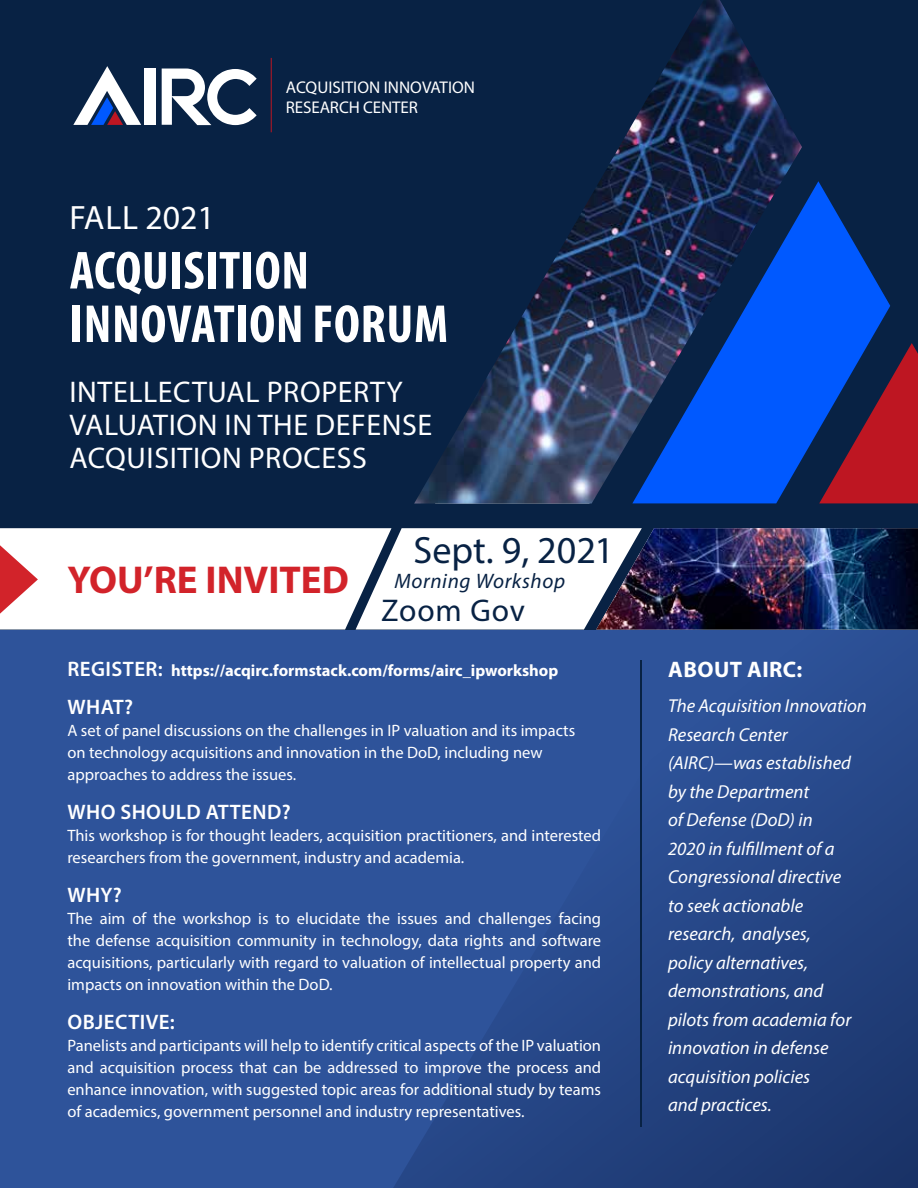
<style>
.page{position:relative;width:918px;height:1188px;background:#fff}
.page>*{position:absolute;margin:0;border:0;box-sizing:border-box;transform-origin:0 0}
.t1{font:700 condensed 54px/53.6px "Myriad Pro";letter-spacing:.01em;color:#fff}
.t2{font:700 39px "Myriad Pro";color:#d2232a}
.t3{font:38.1px "Myriad Pro";color:#082244}
.t4{font:33.9px "Myriad Pro";color:#fff}
.t5{font:31.5px "Myriad Pro";letter-spacing:.03em;color:#082244}
.t6{font:30px/33px "Myriad Pro";letter-spacing:.02em;color:#fff}
.t7{font:700 22.5px "Myriad Pro";letter-spacing:.02em;color:#fff}
.t8{font:600 21px "Myriad Pro";letter-spacing:.02em;color:#fff}
.t9{font:italic 21px "Myriad Pro";letter-spacing:.03em;color:#082244}
.t10{font:italic 18.75px/28.5px "Myriad Pro";color:#fff}
.t11{font:16.95px/20.2px "Myriad Pro";letter-spacing:-.005em;color:#fff}
.t12{font:16.5px/22px "Myriad Pro";color:#fff}
.t13{font:700 16.5px "Myriad Pro";color:#fff}
.s1{font-weight:600;font-size:21px}
</style>
<div class="page">
<div style="left:0;top:600px;width:918px;height:588px;background:#2e539a"></div>
<div style="left:0;top:0;width:918px;height:630px;background:#082244"></div>
<svg style="left:393px;top:503px;width:525px;height:685px"></svg>
<svg style="left:73px;top:66px;width:68px;height:59px"></svg>
<div style="left:145px;top:69px;width:11px;height:56px;background:#fff"></div>
<svg style="left:162px;top:69px;width:95px;height:56px"></svg>
<hr style="left:271px;top:58px;width:1px;height:74px;background:#be1622">
<svg style="left:823px;top:307px;width:95px;height:196px"></svg>
<img style="left:414px;top:0;width:409px;height:504px">
<svg style="left:720px;top:0;width:171px;height:307px"></svg>
<hr style="left:641px;top:660px;width:1px;height:466px;background:#082244">
<img style="left:0;top:528px;width:918px;height:102px">
<p class="t11" style="left:286px;top:77px;width:191px">ACQUISITION INNOVATION<br>RESEARCH CENTER</p>
<h3 class="t4" style="left:69px;top:197px;width:147px">FALL 2021</h3>
<h1 class="t1" style="left:70px;top:243px;width:380px">ACQUISITION<br>INNOVATION FORUM</h1>
<h3 class="t6" style="left:69px;top:375px;width:364px">INTELLECTUAL PROPERTY<br>VALUATION IN THE DEFENSE<br>ACQUISITION PROCESS</h3>
<h2 class="t2" style="left:67px;top:555px;width:283px">YOU’RE INVITED</h2>
<h3 class="t3" style="left:414px;top:526px;width:202px">Sept. 9, 2021</h3>
<p class="t9" style="left:395px;top:568px;width:172px">Morning Workshop</p>
<h3 class="t5" style="left:381px;top:591px;width:145px">Zoom Gov</h3>
<p class="t13" style="left:68px;top:659px;width:492px"><span class="s1">REGISTER:</span> https://acqirc.formstack.com/forms/airc_ipworkshop</p>
<p class="t8" style="left:68px;top:694px;width:67px">WHAT?</p>
<p class="t12" style="left:67px;top:720px;width:509px">A set of panel discussions on the challenges in IP valuation and its impacts on technology acquisitions and innovation in the DoD, including new approaches to address the issues.</p>
<p class="t8" style="left:68px;top:799px;width:225px">WHO SHOULD ATTEND?</p>
<p class="t12" style="left:67px;top:824px;width:535px">This workshop is for thought leaders, acquisition practitioners, and interested researchers from the government, industry and academia.</p>
<p class="t8" style="left:68px;top:881px;width:56px">WHY?</p>
<p class="t12" style="left:67px;top:907px;width:535px;text-align:justify">The aim of the workshop is to elucidate the issues and challenges facing the defense acquisition community in technology, data rights and software acquisitions, particularly with regard to valuation of intellectual property and impacts on innovation within the DoD.</p>
<p class="t8" style="left:68px;top:1008px;width:109px">OBJECTIVE:</p>
<p class="t12" style="left:67px;top:1034px;width:535px;text-align:justify">Panelists and participants will help to identify critical aspects of the IP valuation and acquisition process that can be addressed to improve the process and enhance innovation, with suggested topic areas for additional study by teams of academics, government personnel and industry representatives.</p>
<h3 class="t7" style="left:668px;top:655px;width:136px">ABOUT AIRC:</h3>
<p class="t10" style="left:668px;top:691px;width:200px">The Acquisition Innovation<br>Research Center (AIRC)—was established by the Department<br>of Defense (DoD) in<br>2020 in fulfillment of a<br>Congressional directive<br>to seek actionable research, analyses,<br>policy alternatives, demonstrations, and pilots from academia for innovation in defense acquisition policies<br>and practices.</p>
</div>
